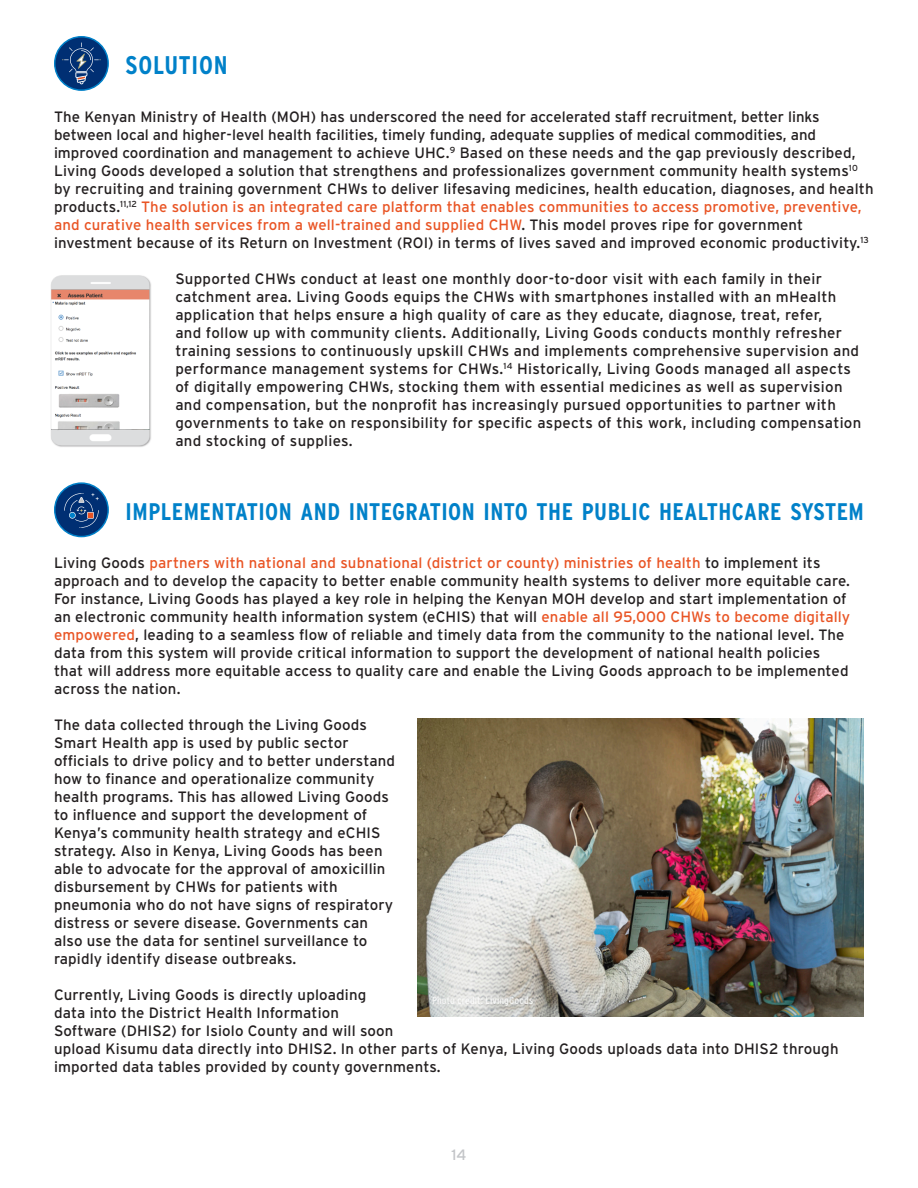
<style>
.page{position:relative;width:918px;height:1188px;background:#fff}
.page>*{position:absolute;margin:0;border:0;box-sizing:border-box;transform-origin:0 0}
.Paragraph_text{font:700 condensed 25.5px "Interstate";letter-spacing:.03em;color:#0081c9}
.Paragraph_text-2{font:700 condensed 24px "Interstate";letter-spacing:.02em;color:#0081c9}
.Paragraph_text-3{font:15px/18px "Interstate";letter-spacing:.01em;color:#231f20}
.t1{font:15px "Interstate";color:#c3c5c8}
.t2{font:condensed 10.5px "Interstate";letter-spacing:.01em;color:#fff}
.s1{color:#e95424}
</style>
<div class="page">
<div style="left:55px;top:37px;width:53px;height:53px;background:#002f73;border-radius:50%"></div>
<div style="left:54px;top:36px;width:55px;height:55px;border:2px solid #0081c9;border-radius:50%"></div>
<div style="left:55px;top:483px;width:53px;height:54px;background:#002f73;border-radius:50%"></div>
<div style="left:54px;top:482px;width:55px;height:55px;border:2px solid #0081c9;border-radius:50%"></div>
<svg style="left:62px;top:43px;width:39px;height:41px"></svg>
<svg style="left:64px;top:493px;width:35px;height:35px"></svg>
<img style="left:51px;top:275px;width:100px;height:172px">
<img style="left:418px;top:718px;width:446px;height:298px">
<p class="Paragraph_text" style="left:126px;top:50px;width:103px">SOLUTION</p>
<p class="Paragraph_text-3" style="left:54px;top:108px;width:821px">The Kenyan Ministry of Health (MOH) has underscored the need for accelerated staff recruitment, better links between local and higher-level health facilities, timely funding, adequate supplies of medical commodities, and improved coordination and management to achieve UHC.<sup>9</sup> Based on these needs and the gap previously described, Living Goods developed a solution that strengthens and professionalizes government community health systems<sup>10 </sup>by recruiting and training government CHWs to deliver lifesaving medicines, health education, diagnoses, and health products.<sup>11,12</sup> <span class="s1">The solution is an integrated care platform that enables communities to access promotive, preventive, and curative health services from a well-trained and supplied CHW</span>. This model proves ripe for government investment because of its Return on Investment (ROI) in terms of lives saved and improved economic productivity.<sup>13</sup></p>
<p class="Paragraph_text-3" style="left:175px;top:270px;width:687px">Supported CHWs conduct at least one monthly door-to-door visit with each family in their catchment area. Living Goods equips the CHWs with smartphones installed with an mHealth application that helps ensure a high quality of care as they educate, diagnose, treat, refer,<br>and follow up with community clients. Additionally, Living Goods conducts monthly refresher training sessions to continuously upskill CHWs and implements comprehensive supervision and performance management systems for CHWs.<sup>14</sup> Historically, Living Goods managed all aspects of digitally empowering CHWs, stocking them with essential medicines as well as supervision and compensation, but the nonprofit has increasingly pursued opportunities to partner with governments to take on responsibility for specific aspects of this work, including compensation and stocking of supplies.</p>
<p class="Paragraph_text-2" style="left:126px;top:498px;width:740px">IMPLEMENTATION AND INTEGRATION INTO THE PUBLIC HEALTHCARE SYSTEM</p>
<p class="Paragraph_text-3" style="left:54px;top:554px;width:798px">Living Goods <span class="s1">partners with national and subnational (district or county) ministries of health</span> to implement its approach and to develop the capacity to better enable community health systems to deliver more equitable care.<br>For instance, Living Goods has played a key role in helping the Kenyan MOH develop and start implementation of an electronic community health information system (eCHIS) that will <span class="s1">enable all 95,000 CHWs to become digitally empowered</span>, leading to a seamless flow of reliable and timely data from the community to the national level. The data from this system will provide critical information to support the development of national health policies that will address more equitable access to quality care and enable the Living Goods approach to be implemented across the nation.</p>
<p class="Paragraph_text-3" style="left:54px;top:716px;width:343px">The data collected through the Living Goods Smart Health app is used by public sector officials to drive policy and to better understand how to finance and operationalize community health programs. This has allowed Living Goods to influence and support the development of Kenya’s community health strategy and eCHIS strategy. Also in Kenya, Living Goods has been able to advocate for the approval of amoxicillin disbursement by CHWs for patients with pneumonia who do not have signs of respiratory distress or severe disease. Governments can also use the data for sentinel surveillance to rapidly identify disease outbreaks.</p>
<p class="Paragraph_text-3" style="left:54px;top:986px;width:786px">Currently, Living Goods is directly uploading<br>data into the District Health Information<br>Software (DHIS2) for Isiolo County and will soon<br>upload Kisumu data directly into DHIS2. In other parts of Kenya, Living Goods uploads data into DHIS2 through imported data tables provided by county governments.</p>
<p class="t2" style="left:432px;top:994px;width:103px">Photo credit: LivingGoods</p>
<p class="t1" style="left:451px;top:1146px;width:17px">14</p>
</div>
